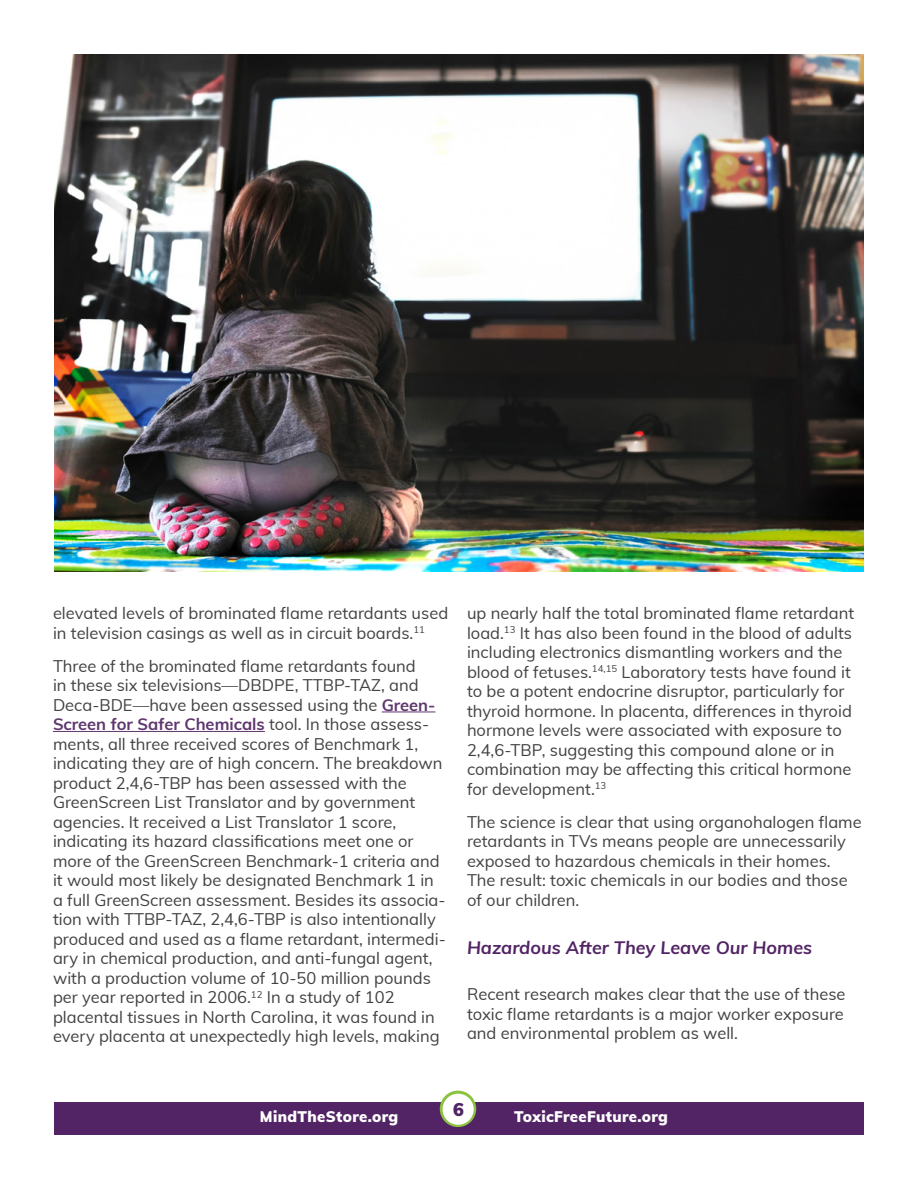
<style>
.page{position:relative;width:918px;height:1188px;background:#fff}
.page>*{position:absolute;margin:0;border:0;box-sizing:border-box;transform-origin:0 0}
.t1{font:italic 700 18px "Muli";color:#522465}
.t2{font:900 18px "Muli";color:#522465}
.t3{font:16.5px/19.5px "Muli";color:#414042}
.t4{font:900 15px "Muli";letter-spacing:.025em;color:#fff}
.s1{font-weight:700;color:#5e366e}
</style>
<div class="page">
<div style="left:54px;top:1102px;width:810px;height:33px;background:#522465"></div>
<svg style="left:440px;top:1091px;width:36px;height:36px"></svg>
<div style="left:443px;top:1094px;width:31px;height:31px;background:#fff;border-radius:50%"></div>
<hr style="left:382px;top:712px;width:53px;height:1px;background:#5e366e">
<hr style="left:53px;top:731px;width:212px;height:1px;background:#5e366e">
<img style="left:55px;top:54px;width:808px;height:517px">
<p class="t3" style="left:53px;top:603px;width:397px">elevated levels of brominated flame retardants used in television casings as well as in circuit boards.<sup>11</sup></p>
<p class="t3" style="left:53px;top:655px;width:394px">Three of the brominated flame retardants found<br>in these six televisions—DBDPE, TTBP-TAZ, and Deca-BDE—have been assessed using the <span class="s1">Green-Screen for Safer Chemicals</span> tool. In those assess&shy;ments, all three received scores of Benchmark 1, indicating they are of high concern. The breakdown product 2,4,6-TBP has been assessed with the GreenScreen List Translator and by government agencies. It received a List Translator 1 score, indicating its hazard classifications meet one or more of the GreenScreen Benchmark-1 criteria and it would most likely be designated Benchmark 1 in a full GreenScreen assessment. Besides its associa&shy;tion with TTBP-TAZ, 2,4,6-TBP is also intentionally produced and used as a flame retardant, intermedi&shy;ary in chemical production, and anti-fungal agent, with a production volume of 10-50 million pounds per year reported in 2006.<sup>12</sup> In a study of 102 placental tissues in North Carolina, it was found in every placenta at unexpectedly high levels, making</p>
<p class="t3" style="left:467px;top:603px;width:389px">up nearly half the total brominated flame retardant load.<sup>13</sup> It has also been found in the blood of adults including electronics dismantling workers and the blood of fetuses.<sup>14,15</sup> Laboratory tests have found it to be a potent endocrine disruptor, particularly for thyroid hormone. In placenta, differences in thyroid hormone levels were associated with exposure to 2,4,6-TBP, suggesting this compound alone or in combination may be affecting this critical hormone for development.<sup>13</sup></p>
<p class="t3" style="left:467px;top:811px;width:396px">The science is clear that using organohalogen flame retardants in TVs means people are unnecessarily exposed to hazardous chemicals in their homes.<br>The result: toxic chemicals in our bodies and those of our children.</p>
<p class="t1" style="left:467px;top:934px;width:347px">Hazardous After They Leave Our Homes</p>
<p class="t3" style="left:467px;top:984px;width:380px;text-align:justify">Recent research makes clear that the use of these toxic flame retardants is a major worker exposure and environmental problem as well.</p>
<p class="t2" style="left:453px;top:1096px;width:12px">6</p>
<p class="t4" style="left:260px;top:1106px;width:140px">MindTheStore.org</p>
<p class="t4" style="left:514px;top:1106px;width:155px">ToxicFreeFuture.org</p>
</div>
